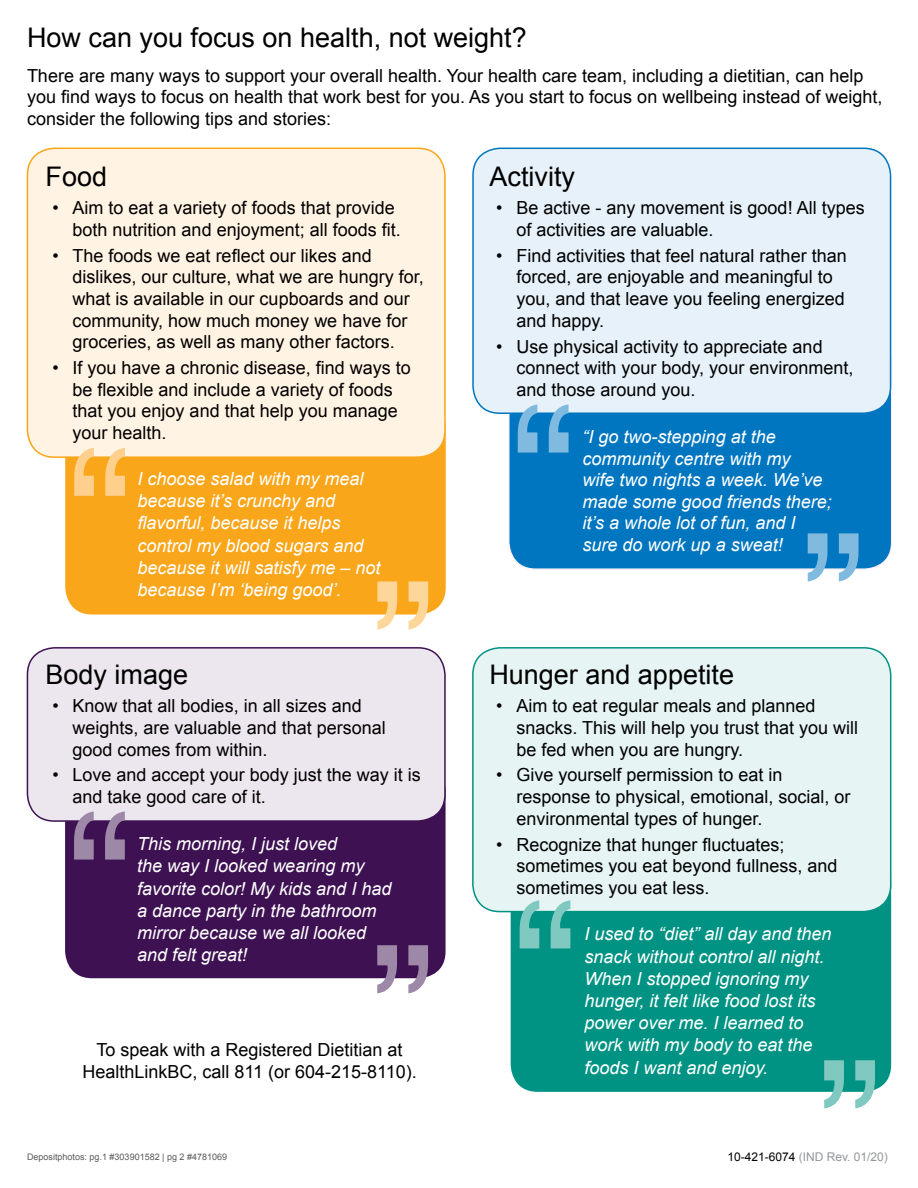
<style>
.page{position:relative;width:918px;height:1188px;background:#fff}
.page>*{position:absolute;margin:0;border:0;box-sizing:border-box;transform-origin:0 0}
.t1{font:27px "Arial";color:#000}
.t2{font:18px/21.6px "Arial";color:#000}
.t3{font:italic 18px/22.2px "Arial";color:#fff}
.t4{font:12px "Arial";color:#939598}
.t5{font:9px "Arial";color:#58595b}
.s1{color:#000}
</style>
<div class="page">
<div style="left:65px;top:399px;width:381px;height:216px;background:#faa61a;border-radius:27px"></div>
<div style="left:27px;top:148px;width:418px;height:309px;background:#fff3e3;border-radius:27px"></div>
<div style="left:27px;top:148px;width:419px;height:310px;border:2px solid #faa61a;border-radius:27px"></div>
<svg style="left:74px;top:448px;width:51px;height:48px"></svg>
<svg style="left:377px;top:581px;width:51px;height:49px"></svg>
<div style="left:511px;top:853px;width:380px;height:239px;background:#009383;border-radius:27px"></div>
<div style="left:473px;top:648px;width:418px;height:264px;background:#e6f4f3;border-radius:27px"></div>
<div style="left:472px;top:647px;width:419px;height:265px;border:2px solid #009383;border-radius:27px"></div>
<svg style="left:520px;top:900px;width:50px;height:48px"></svg>
<svg style="left:824px;top:1060px;width:51px;height:48px"></svg>
<div style="left:509px;top:335px;width:383px;height:234px;background:#0076c0;border-radius:27px"></div>
<div style="left:473px;top:148px;width:418px;height:265px;background:#e6f1f9;border-radius:27px"></div>
<div style="left:472px;top:148px;width:419px;height:266px;border:2px solid #0076c0;border-radius:27px"></div>
<svg style="left:518px;top:404px;width:51px;height:49px"></svg>
<svg style="left:808px;top:533px;width:51px;height:48px"></svg>
<div style="left:65px;top:763px;width:381px;height:215px;background:#3d1152;border-radius:27px"></div>
<div style="left:27px;top:648px;width:418px;height:173px;background:#ece7ee;border-radius:27px"></div>
<div style="left:27px;top:647px;width:419px;height:175px;border:2px solid #3d1152;border-radius:27px"></div>
<svg style="left:74px;top:811px;width:51px;height:49px"></svg>
<svg style="left:377px;top:945px;width:51px;height:48px"></svg>
<h1 class="t1" style="left:27px;top:19px;width:501px">How can you focus on health, not weight?</h1>
<p class="t2" style="left:27px;top:65px;width:857px">There are many ways to support your overall health. Your health care team, including a dietitian, can help you find ways to focus on health that work best for you. As you start to focus on wellbeing instead of weight, consider the following tips and stories:</p>
<h1 class="t1" style="left:46px;top:159px;width:63px">Food</h1>
<p class="t2" style="left:73px;top:197px;width:330px;text-indent:-20px">• Aim to eat a variety of foods that provide both nutrition and enjoyment; all foods fit.</p>
<p class="t2" style="left:73px;top:245px;width:353px;text-indent:-20px">• The foods we eat reflect our likes and dislikes, our culture, what we are hungry for, what is available in our cupboards and our community, how much money we have for groceries, as well as many other factors.</p>
<p class="t2" style="left:73px;top:357px;width:340px;text-indent:-20px">• If you have a chronic disease, find ways to be flexible and include a variety of foods that you enjoy and that help you manage your health.</p>
<p class="t3" style="left:137px;top:468px;width:245px">I choose salad with my meal because it’s crunchy and flavorful, because it helps control my blood sugars and because it will satisfy me – not because I’m ‘being good’.</p>
<h1 class="t1" style="left:490px;top:159px;width:87px">Activity</h1>
<p class="t2" style="left:517px;top:197px;width:350px;text-indent:-20px">• Be active - any movement is good! All types of activities are valuable.</p>
<p class="t2" style="left:517px;top:245px;width:332px;text-indent:-20px">• Find activities that feel natural rather than forced, are enjoyable and meaningful to you, and that leave you feeling energized and happy.</p>
<p class="t2" style="left:517px;top:336px;width:338px;text-indent:-20px">• Use physical activity to appreciate and connect with your body, your environment, and those around you.</p>
<p class="t3" style="left:583px;top:426px;width:251px;line-height:21.6px">“I go two-stepping at the community centre with my<br>wife two nights a week. We’ve made some good friends there; it’s a whole lot of fun, and I sure do work up a sweat!</p>
<h1 class="t1" style="left:46px;top:657px;width:144px">Body image</h1>
<p class="t2" style="left:73px;top:695px;width:315px;text-indent:-20px">• Know that all bodies, in all sizes and weights, are valuable and that personal good comes from within.</p>
<p class="t2" style="left:73px;top:765px;width:350px;text-indent:-20px">• Love and accept your body just the way it is and take good care of it.</p>
<p class="t3" style="left:137px;top:833px;width:256px">This morning, I just loved<br>the way I looked wearing my favorite color! My kids and I had a dance party in the bathroom mirror because we all looked and felt great!</p>
<p class="t2" style="left:82px;top:1039px;width:336px;text-align:center">To speak with a Registered Dietitian at<br>HealthLinkBC, call 811 (or 604-215-8110).</p>
<h1 class="t1" style="left:489px;top:657px;width:246px">Hunger and appetite</h1>
<p class="t2" style="left:516px;top:695px;width:343px;text-indent:-20px">• Aim to eat regular meals and planned snacks. This will help you trust that you will be fed when you are hungry.</p>
<p class="t2" style="left:516px;top:765px;width:336px;text-indent:-20px">• Give yourself permission to eat in response to physical, emotional, social, or environmental types of hunger.</p>
<p class="t2" style="left:516px;top:834px;width:323px;text-indent:-20px">• Recognize that hunger fluctuates; sometimes you eat beyond fullness, and sometimes you eat less.</p>
<p class="t3" style="left:584px;top:923px;width:249px">I used to “diet” all day and then snack without control all night.<br>When I stopped ignoring my hunger, it felt like food lost its power over me. I learned to work with my body to eat the foods I want and enjoy.</p>
<p class="t5" style="left:27px;top:1151px;width:201px">Depositphotos: pg.1 #303901582 | pg 2 #4781069</p>
<p class="t4" style="left:727px;top:1149px;width:162px"><span class="s1">10-421-6074</span> (IND Rev. 01/20)</p>
</div>
